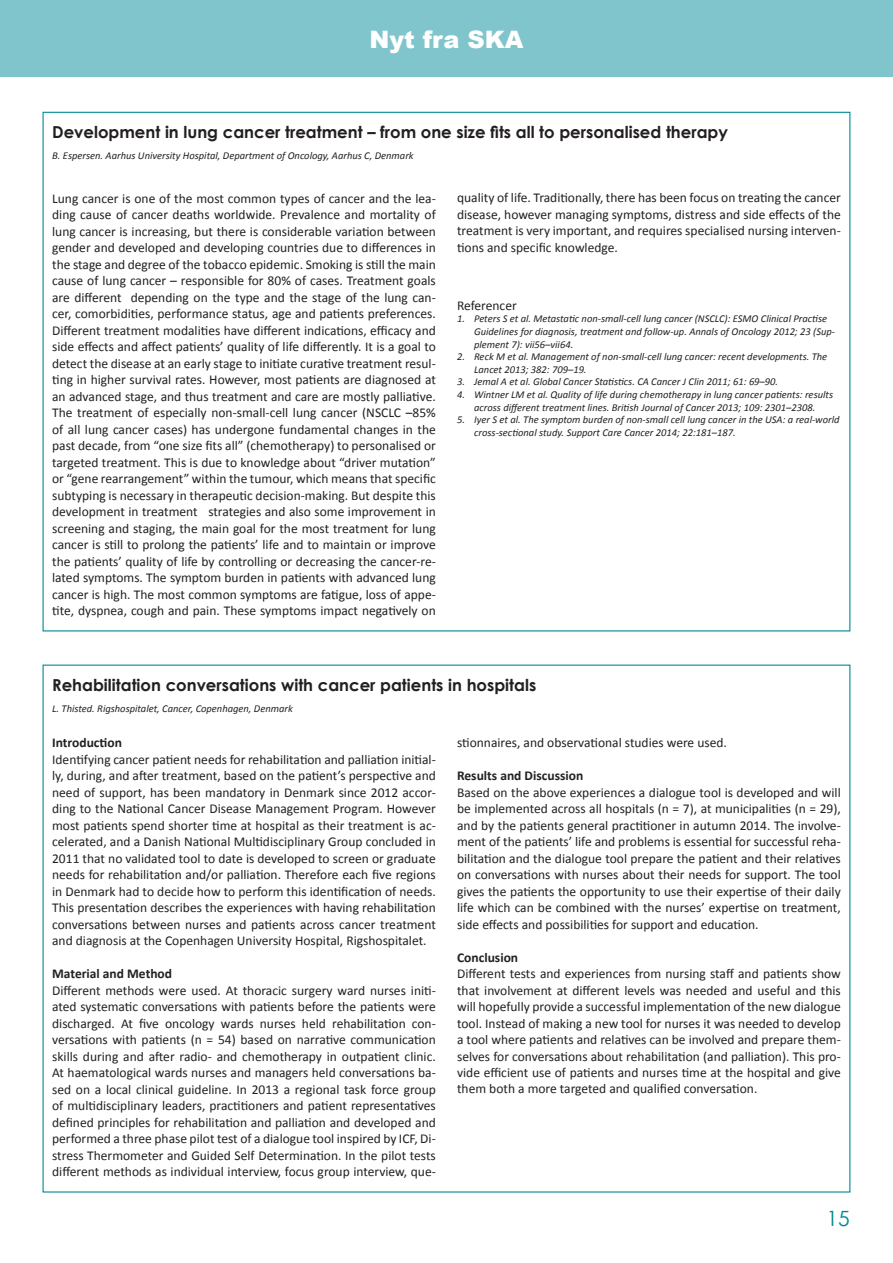
<style>
.page{position:relative;width:893px;height:1263px;background:#fff}
.page>*{position:absolute;margin:0;border:0;box-sizing:border-box;transform-origin:0 0}
.t1{font:900 24px "Arial";color:#fff}
.t2{font:21px "Century Gothic";color:#008790}
.t3{font:700 16.5px "Century Gothic";color:#231f20}
.t4{font:13.5px/16.5px "Calibri";color:#231f20;text-align:justify}
.t5{font:700 13.5px "Calibri";color:#231f20}
.t6{font:italic 10.5px/12.6px "Calibri";color:#231f20}
</style>
<div class="page">
<div style="left:0;top:0;width:893px;height:77px;background:#80c5cc"></div>
<h1 class="t1" style="left:370px;top:22px;width:155px">Nyt fra SKA</h1>
<p class="t3" style="left:52px;top:119px;width:677px">Development in lung cancer treatment – from one size fits all to personalised therapy</p>
<p class="t6" style="left:52px;top:149px;width:363px">B. Espersen. Aarhus University Hospital, Department of Oncology, Aarhus C, Denmark</p>
<p class="t4" style="left:52px;top:190px;width:385px">Lung cancer is one of the most common types of cancer and the lea&shy;ding cause of cancer deaths worldwide. Prevalence and mortality of lung cancer is increasing, but there is considerable variation between gender and developed and developing countries due to differences in the stage and degree of the tobacco epidemic. Smoking is still the main cause of lung cancer – responsible for 80% of cases. Treatment goals are different depending on the type and the stage of the lung can&shy;cer, comorbidities, performance status, age and patients preferences.<br>Different treatment modalities have different indications, efficacy and side effects and affect patients’ quality of life differently. It is a goal to detect the disease at an early stage to initiate curative treatment resul&shy;ting in higher survival rates. However, most patients are diagnosed at an advanced stage, and thus treatment and care are mostly palliative.<br>The treatment of especially non-small-cell lung cancer (NSCLC –85% of all lung cancer cases) has undergone fundamental changes in the past decade, from “one size fits all” (chemotherapy) to personalised or targeted treatment. This is due to knowledge about “driver mutation” or “gene rearrangement” within the tumour, which means that specific subtyping is necessary in therapeutic decision-making. But despite this development in treatment strategies and also some improvement in screening and staging, the main goal for the most treatment for lung cancer is still to prolong the patients’ life and to maintain or improve the patients’ quality of life by controlling or decreasing the cancer-re&shy;lated symptoms. The symptom burden in patients with advanced lung cancer is high. The most common symptoms are fatigue, loss of appe&shy;tite, dyspnea, cough and pain. These symptoms impact negatively on</p>
<p class="t4" style="left:457px;top:190px;width:385px">quality of life. Traditionally, there has been focus on treating the cancer disease, however managing symptoms, distress and side effects of the treatment is very important, and requires specialised nursing interven&shy;tions and specific knowledge.</p>
<p class="t4" style="left:457px;top:297px;width:61px">Referencer</p>
<p class="t6" style="left:474px;top:312px;width:362px;text-indent:-17px">1. Peters S et al. Metastatic non-small-cell lung cancer (NSCLC): ESMO Clinical Practise<br>Guidelines for diagnosis, treatment and follow-up. Annals of Oncology 2012; 23 (Sup&shy;plement 7): vii56–vii64.</p>
<p class="t6" style="left:474px;top:350px;width:355px;text-indent:-17px">2. Reck M et al. Management of non-small-cell lung cancer: recent developments. The<br>Lancet 2013; 382: 709–19.</p>
<p class="t6" style="left:457px;top:375px;width:323px">3. Jemal A et al. Global Cancer Statistics. CA Cancer J Clin 2011; 61: 69–90.</p>
<p class="t6" style="left:457px;top:388px;width:378px;text-align:center">4. Wintner LM et al. Quality of life during chemotherapy in lung cancer patients: results across different treatment lines. British Journal of Cancer 2013; 109: 2301–2308.</p>
<p class="t6" style="left:474px;top:413px;width:367px;text-indent:-17px">5. Iyer S et al. The symptom burden of non-small cell lung cancer in the USA: a real-world cross-sectional study. Support Care Cancer 2014; 22:181–187.</p>
<p class="t3" style="left:52px;top:672px;width:486px">Rehabilitation conversations with cancer patients in hospitals</p>
<p class="t6" style="left:52px;top:702px;width:242px">L. Thisted. Rigshospitalet, Cancer, Copenhagen, Denmark</p>
<p class="t5" style="left:52px;top:734px;width:71px">Introduction</p>
<p class="t4" style="left:52px;top:751px;width:385px">Identifying cancer patient needs for rehabilitation and palliation initial&shy;ly, during, and after treatment, based on the patient’s perspective and need of support, has been mandatory in Denmark since 2012 accor&shy;ding to the National Cancer Disease Management Program. However most patients spend shorter time at hospital as their treatment is ac&shy;celerated, and a Danish National Multidisciplinary Group concluded in 2011 that no validated tool to date is developed to screen or graduate needs for rehabilitation and/or palliation. Therefore each five regions in Denmark had to decide how to perform this identification of needs.<br>This presentation describes the experiences with having rehabilitation conversations between nurses and patients across cancer treatment and diagnosis at the Copenhagen University Hospital, Rigshospitalet.</p>
<p class="t5" style="left:52px;top:965px;width:121px">Material and Method</p>
<p class="t4" style="left:52px;top:982px;width:385px">Different methods were used. At thoracic surgery ward nurses initi&shy;ated systematic conversations with patients before the patients were discharged. At five oncology wards nurses held rehabilitation con&shy;versations with patients (n = 54) based on narrative communication skills during and after radio- and chemotherapy in outpatient clinic.<br>At haematological wards nurses and managers held conversations ba&shy;sed on a local clinical guideline. In 2013 a regional task force group of multidisciplinary leaders, practitioners and patient representatives defined principles for rehabilitation and palliation and developed and performed a three phase pilot test of a dialogue tool inspired by ICF, Di&shy;stress Thermometer and Guided Self Determination. In the pilot tests different methods as individual interview, focus group interview, que-</p>
<p class="t4" style="left:457px;top:734px;width:271px">stionnaires, and observational studies were used.</p>
<p class="t5" style="left:457px;top:767px;width:128px">Results and Discussion</p>
<p class="t4" style="left:457px;top:784px;width:385px">Based on the above experiences a dialogue tool is developed and will be implemented across all hospitals (n = 7), at municipalities (n = 29), and by the patients general practitioner in autumn 2014. The involve&shy;ment of the patients’ life and problems is essential for successful reha&shy;bilitation and the dialogue tool prepare the patient and their relatives on conversations with nurses about their needs for support. The tool gives the patients the opportunity to use their expertise of their daily life which can be combined with the nurses’ expertise on treatment, side effects and possibilities for support and education.</p>
<p class="t5" style="left:457px;top:948px;width:63px">Conclusion</p>
<p class="t4" style="left:457px;top:965px;width:385px">Different tests and experiences from nursing staff and patients show that involvement at different levels was needed and useful and this will hopefully provide a successful implementation of the new dialogue tool. Instead of making a new tool for nurses it was needed to develop a tool where patients and relatives can be involved and prepare them&shy;selves for conversations about rehabilitation (and palliation). This pro&shy;vide efficient use of patients and nurses time at the hospital and give them both a more targeted and qualified conversation.</p>
<h2 class="t2" style="left:826px;top:1203px;width:25px">15</h2>
</div>
